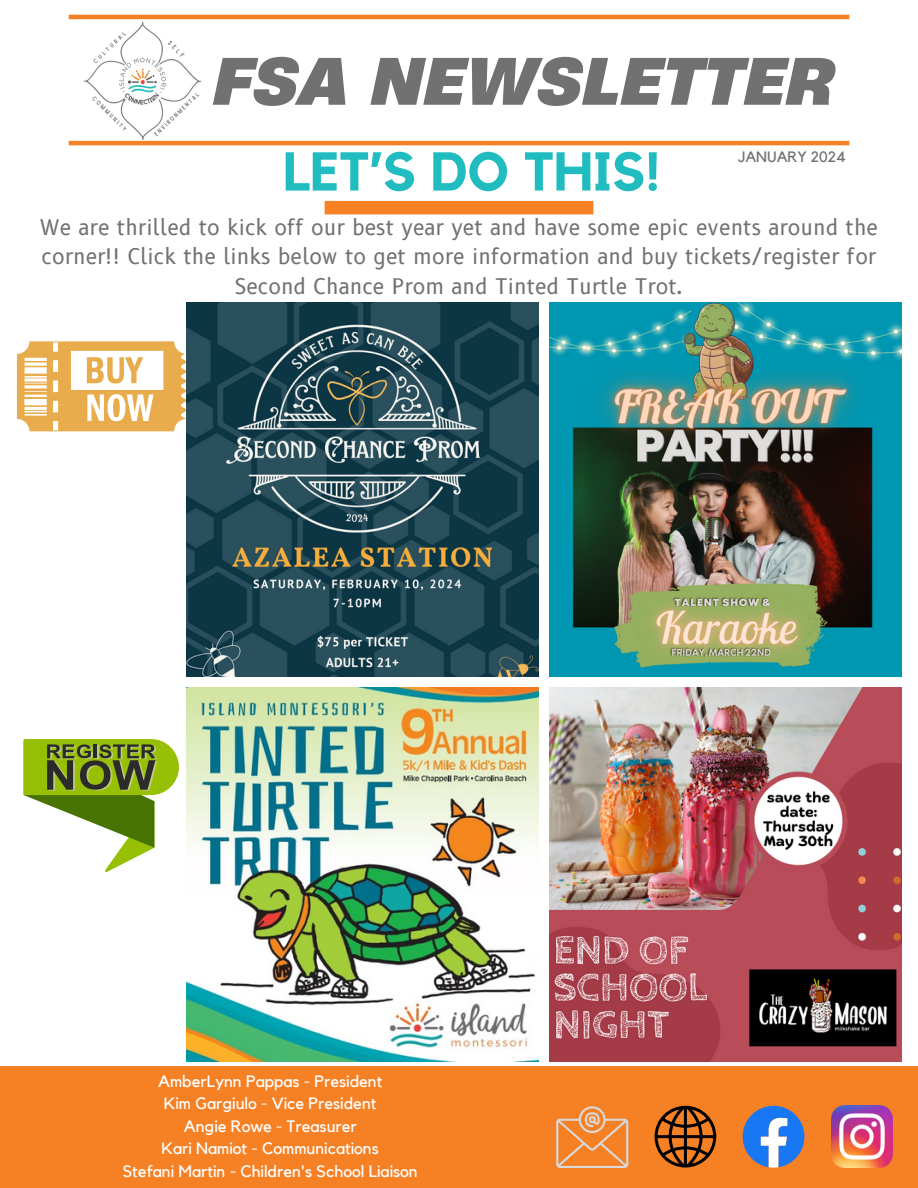
<style>
.page{position:relative;width:918px;height:1188px;background:#fff}
.page>*{position:absolute;margin:0;border:0;box-sizing:border-box;transform-origin:0 0}
.t1{font:italic 700 63px "Heading Now 76";color:#717172}
.t2{font:700 54px "Kollektif";color:#20bcc0}
.t3{font:21px/29.2px "B612";color:#717172;text-align:center}
.t4{font:16.5px "Kollektif";color:#fff}
.t5{font:15px "Kollektif";color:#717172}
</style>
<div class="page">
<img style="left:186px;top:302px;width:352px;height:375px">
<img style="left:549px;top:302px;width:353px;height:375px">
<img style="left:186px;top:688px;width:352px;height:373px">
<img style="left:549px;top:688px;width:353px;height:373px">
<img style="left:84px;top:21px;width:118px;height:119px">
<div style="left:325px;top:201px;width:268px;height:13px;background:#f68024"></div>
<div style="left:0;top:1066px;width:918px;height:122px;background:#f68024"></div>
<hr style="left:69px;top:15px;width:780px;height:4px;background:#f68024">
<hr style="left:69px;top:141px;width:780px;height:4px;background:#f68024">
<img style="left:831px;top:1106px;width:62px;height:62px">
<svg style="left:743px;top:1106px;width:61px;height:62px"></svg>
<svg style="left:556px;top:1106px;width:72px;height:62px"></svg>
<svg style="left:654px;top:1106px;width:62px;height:62px"></svg>
<svg style="left:24px;top:739px;width:155px;height:133px"></svg>
<svg style="left:17px;top:341px;width:169px;height:90px"></svg>
<h2 class="t1" style="left:213px;top:39px;width:622px">FSA NEWSLETTER</h2>
<h4 class="t5" style="left:738px;top:150px;width:109px">JANUARY 2024</h4>
<h3 class="t2" style="left:283px;top:147px;width:379px">LET’S DO THIS!</h3>
<p class="t3" style="left:40px;top:213px;width:840px">We are thrilled to kick off our best year yet and have some epic events around the corner!! Click the links below to get more information and buy tickets/register for<br>Second Chance Prom and Tinted Turtle Trot.</p>
<p class="t4" style="left:158px;top:1073px;width:226px">AmberLynn Pappas - President</p>
<p class="t4" style="left:164px;top:1096px;width:214px">Kim Gargiulo - Vice President</p>
<p class="t4" style="left:184px;top:1118px;width:174px">Angie Rowe - Treasurer</p>
<p class="t4" style="left:162px;top:1141px;width:219px">Kari Namiot - Communications</p>
<p class="t4" style="left:123px;top:1163px;width:297px">Stefani Martin - Children's School Liaison</p>
</div>
